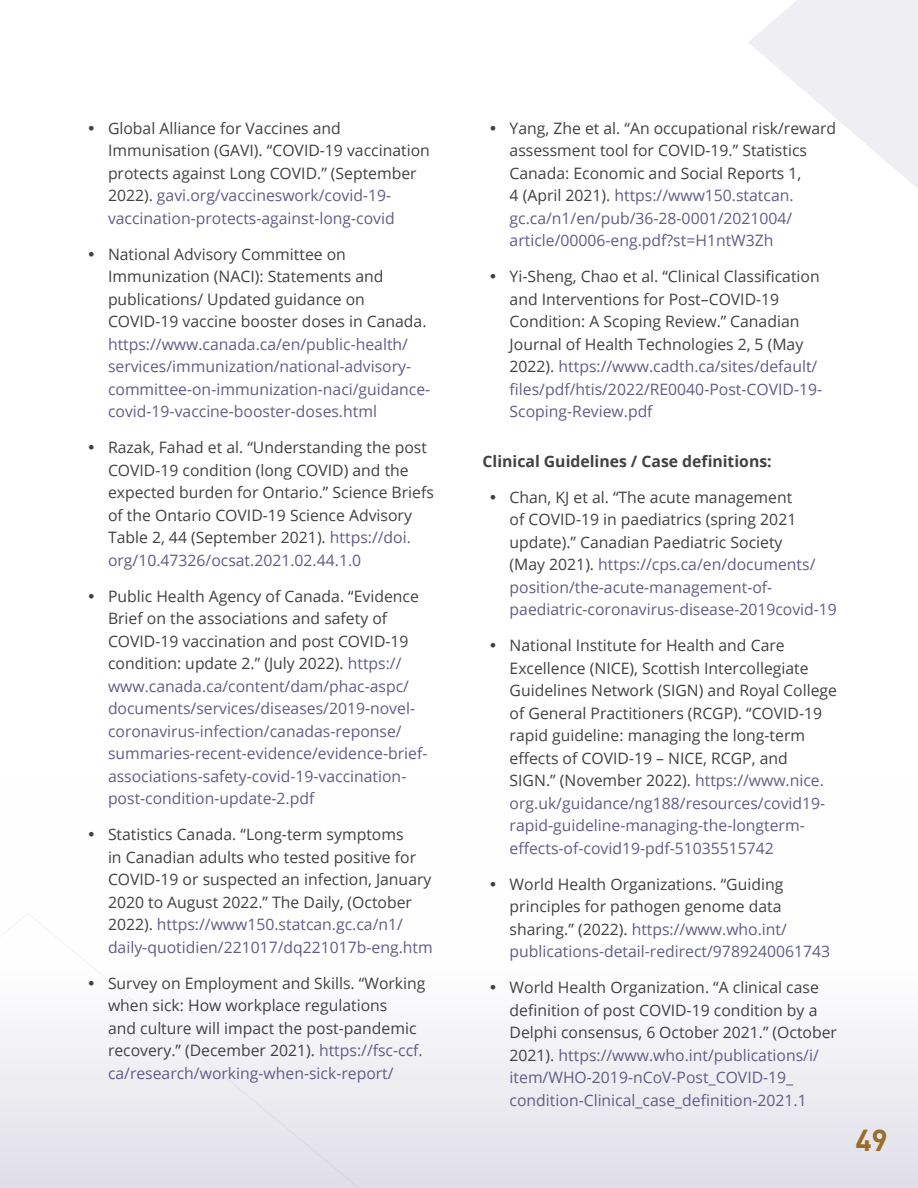
<style>
.page{position:relative;width:918px;height:1188px;background:#fff}
.page>*{position:absolute;margin:0;border:0;box-sizing:border-box;transform-origin:0 0}
.t1{font:700 30px "DIN";color:#9a6d2b}
.t2{font:15.75px/22.5px "Open Sans";color:#414042}
.t3{font:15.75px/22.5px "Open Sans";color:#605d87}
.TEXT{font:700 15.75px "Open Sans";color:#414042}
.s1{color:#605d87}
.s2{color:#414042}
</style>
<div class="page">
<div style="left:0;top:775px;width:918px;height:413px;background:linear-gradient(to bottom,#fff,#e6e5ec)"></div>
<svg style="left:0;top:911px;width:841px;height:277px"></svg>
<svg style="left:748px;top:0;width:170px;height:188px;fill:#efeef3"></svg>
<svg style="left:89px;top:832px;width:5px;height:5px"></svg>
<svg style="left:89px;top:980px;width:5px;height:5px"></svg>
<svg style="left:491px;top:881px;width:4px;height:5px"></svg>
<svg style="left:491px;top:985px;width:4px;height:5px"></svg>
<p class="t2" style="left:108px;top:116px;width:323px">Global Alliance for Vaccines and Immunisation (GAVI). “COVID-19 vaccination protects against Long COVID.” (September 2022). <span class="s1">gavi.org/vaccineswork/covid-19- vaccination-protects-against-long-covid</span></p>
<p class="t3" style="left:108px;top:242px;width:324px"><span class="s2">National Advisory Committee on Immunization (NACI): Statements and publications/ Updated guidance on COVID-19 vaccine booster doses in Canada. </span>https://www.canada.ca/en/public-health/ services/immunization/national-advisory&shy;committee-on-immunization-naci/guidance&shy;covid-19-vaccine-booster-doses.html</p>
<p class="t2" style="left:108px;top:436px;width:327px">Razak, Fahad et al. “Understanding the post COVID-19 condition (long COVID) and the expected burden for Ontario.” Science Briefs of the Ontario COVID-19 Science Advisory Table 2, 44 (September 2021). <span class="s1">https://doi. org/10.47326/ocsat.2021.02.44.1.0</span></p>
<p class="t3" style="left:108px;top:584px;width:321px"><span class="s2">Public Health Agency of Canada. “Evidence Brief on the associations and safety of COVID-19 vaccination and post COVID-19 condition: update 2.” (July 2022).</span> https:// www.canada.ca/content/dam/phac-aspc/ documents/services/diseases/2019-novel&shy;coronavirus-infection/canadas-reponse/ summaries-recent-evidence/evidence-brief&shy;associations-safety-covid-19-vaccination&shy;post-condition-update-2.pdf</p>
<p class="t2" style="left:108px;top:823px;width:326px">Statistics Canada. “Long-term symptoms<br>in Canadian adults who tested positive for COVID-19 or suspected an infection, January 2020 to August 2022.” The Daily, (October 2022). <span class="s1">https://www150.statcan.gc.ca/n1/ daily-quotidien/221017/dq221017b-eng.htm</span></p>
<p class="t2" style="left:108px;top:971px;width:319px">Survey on Employment and Skills. “Working when sick: How workplace regulations<br>and culture will impact the post-pandemic recovery.” (December 2021). <span class="s1">https://fsc-ccf. ca/research/working-when-sick-report/</span></p>
<p class="t2" style="left:510px;top:116px;width:328px">Yang, Zhe et al. “An occupational risk/reward assessment tool for COVID-19.” Statistics Canada: Economic and Social Reports 1,<br>4 (April 2021). <span class="s1">https://www150.statcan. gc.ca/n1/en/pub/36-28-0001/2021004/ article/00006-eng.pdf?st=H1ntW3Zh</span></p>
<p class="t2" style="left:510px;top:265px;width:314px">Yi-Sheng, Chao et al. “Clinical Classification and Interventions for Post–COVID-19<br>Condition: A Scoping Review.” Canadian Journal of Health Technologies 2, 5 (May 2022). <span class="s1">https://www.cadth.ca/sites/default/ files/pdf/htis/2022/RE0040-Post-COVID-19- Scoping-Review.pdf</span></p>
<p class="TEXT" style="left:483px;top:450px;width:291px">Clinical Guidelines / Case definitions:</p>
<p class="t2" style="left:510px;top:485px;width:329px">Chan, KJ et al. “The acute management<br>of COVID-19 in paediatrics (spring 2021 update).” Canadian Paediatric Society<br>(May 2021). <span class="s1">https://cps.ca/en/documents/ position/the-acute-management-of&shy;paediatric-coronavirus-disease-2019covid-19</span></p>
<p class="t2" style="left:510px;top:634px;width:329px">National Institute for Health and Care Excellence (NICE), Scottish Intercollegiate Guidelines Network (SIGN) and Royal College of General Practitioners (RCGP). “COVID-19 rapid guideline: managing the long-term effects of COVID-19 – NICE, RCGP, and SIGN.” (November 2022). <span class="s1">https://www.nice. org.uk/guidance/ng188/resources/covid19- rapid-guideline-managing-the-longterm&shy;effects-of-covid19-pdf-51035515742</span></p>
<p class="t2" style="left:510px;top:872px;width:322px">World Health Organizations. “Guiding principles for pathogen genome data sharing.” (2022). <span class="s1">https://www.who.int/ publications-detail-redirect/9789240061743</span></p>
<p class="t2" style="left:510px;top:976px;width:329px">World Health Organization. “A clinical case definition of post COVID-19 condition by a Delphi consensus, 6 October 2021.” (October 2021). <span class="s1">https://www.who.int/publications/i/ item/WHO-2019-nCoV-Post_COVID-19_ condition-Clinical_case_definition-2021.1</span></p>
<h1 class="t1" style="left:855px;top:1121px;width:34px">49</h1>
</div>
